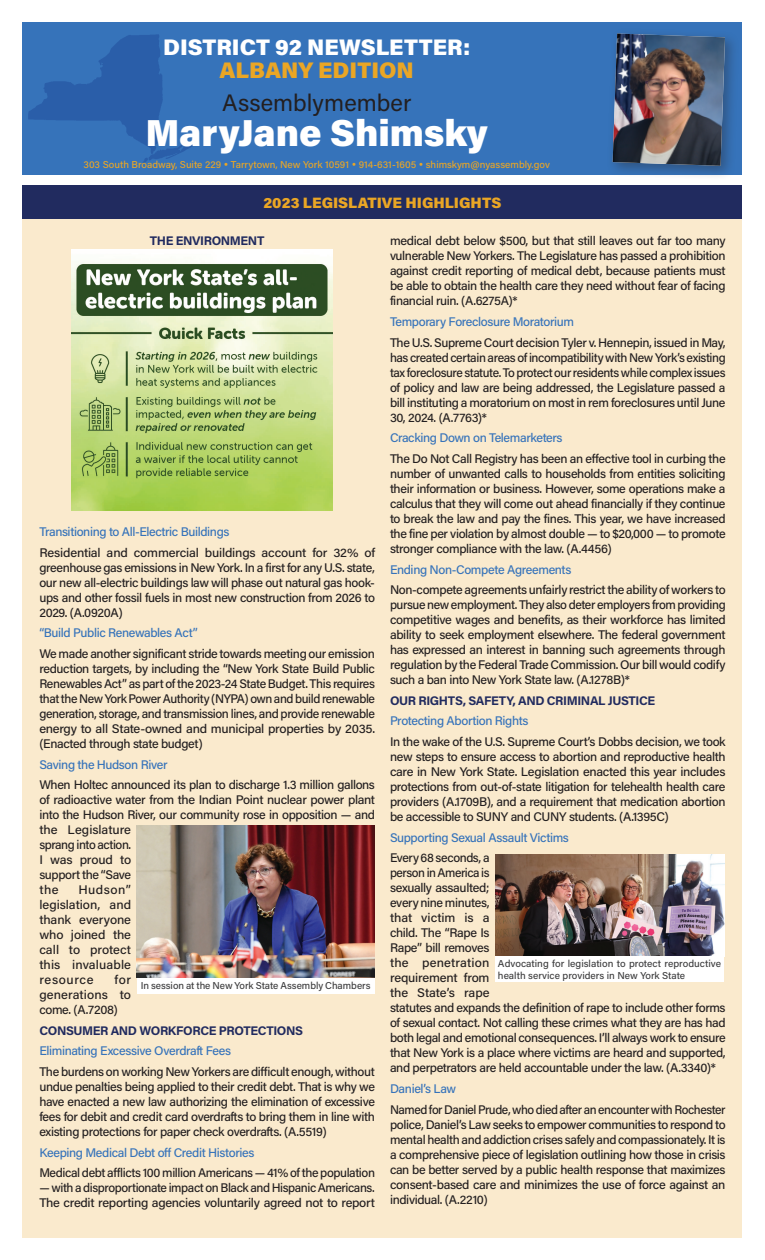
<style>
.page{position:relative;width:765px;height:1260px;background:#fff}
.page>*{position:absolute;margin:0;border:0;box-sizing:border-box;transform-origin:0 0}
.t1{font:900 37.5px "Acumin Pro";letter-spacing:-.005em;color:#fff}
.t2{font:23.75px "Acumin Pro";color:#231f20}
.t3{font:900 22.5px "Acumin Pro";color:#fff}
.t4{font:900 22.5px "Acumin Pro";color:#eaa625}
.Body_text{font:900 15px "Acumin Pro";color:#eaa625}
.Body_text-2{font:500 12.5px/15px "Acumin Pro";letter-spacing:-.03em;color:#231f20;text-align:justify}
.Body_text-3{font:500 12.5px "Acumin Pro";letter-spacing:-.03em;color:#3673ba}
.Body_text-4{font:700 12.5px "Acumin Pro";letter-spacing:-.03em;color:#212b5f}
.Body_text-5{font:500 10px/12.5px "Acumin Pro";color:#3e3e3f}
.t5{font:500 10px "Acumin Pro";color:#eaa625}
</style>
<div class="page">
<div style="left:22px;top:22px;width:720px;height:153px;background:#3673ba"></div>
<div style="left:607px;top:27px;width:133px;height:153px;background:#231f20;opacity:.35"></div>
<img style="left:613px;top:34px;width:112px;height:132px">
<div style="left:22px;top:219px;width:720px;height:1019px;background:#faeacd"></div>
<div style="left:22px;top:185px;width:720px;height:34px;background:#212b5f"></div>
<img style="left:137px;top:825px;width:238px;height:153px">
<div style="left:137px;top:978px;width:238px;height:15px;background:#fff"></div>
<img style="left:71px;top:250px;width:261px;height:260px">
<img style="left:495px;top:854px;width:229px;height:103px">
<div style="left:495px;top:957px;width:229px;height:25px;background:#fff"></div>
<p class="t3" style="left:163px;top:31px;width:309px">DISTRICT 92 NEWSLETTER:</p>
<p class="t4" style="left:220px;top:54px;width:196px">ALBANY EDITION</p>
<p class="t2" style="left:222px;top:87px;width:191px">Assemblymember</p>
<p class="t1" style="left:145px;top:107px;width:344px">MaryJane Shimsky</p>
<p class="t5" style="left:83px;top:158px;width:468px">303 South Broadway, Suite 229 • Tarrytown, New York 10591 • 914-631-1605 • shimskym@nyassembly.gov</p>
<p class="Body_text" style="left:263px;top:192px;width:240px">2023 LEGISLATIVE HIGHLIGHTS</p>
<p class="Body_text-4" style="left:150px;top:232px;width:116px">THE ENVIRONMENT</p>
<p class="Body_text-3" style="left:39px;top:523px;width:192px">Transitioning to All-Electric Buildings</p>
<p class="Body_text-2" style="left:39px;top:544px;width:337px">Residential and commercial buildings account for 32% of greenhouse gas emissions in New York. In a first for any U.S. state, our new all-electric buildings law will phase out natural gas hook&shy;ups and other fossil fuels in most new construction from 2026 to 2029. (A.0920A)</p>
<p class="Body_text-3" style="left:39px;top:624px;width:160px">“Build Public Renewables Act”</p>
<p class="Body_text-2" style="left:39px;top:646px;width:337px">We made another significant stride towards meeting our emission reduction targets, by including the “New York State Build Public Renewables Act” as part of the 2023-24 State Budget. This requires that the New York Power Authority (NYPA) own and build renewable generation, storage, and transmission lines, and provide renewable energy to all State-owned and municipal properties by 2035. (Enacted through state budget)</p>
<p class="Body_text-3" style="left:39px;top:756px;width:130px">Saving the Hudson River</p>
<p class="Body_text-2" style="left:39px;top:777px;width:337px;text-align:left">When Holtec announced its plan to discharge 1.3 million gallons of radioactive water from the Indian Point nuclear power plant into the Hudson River, our community rose in opposition — and the Legislature<br>sprang into action.<br>I was proud to<br>support the “Save<br>the</p>
<p class="Body_text-2" style="left:39px;top:882px;width:93px;text-indent:39px">Hudson” legislation, and thank everyone who joined the call to protect this invaluable resource</p>
<p class="Body_text-2" style="left:39px;top:972px;width:93px;text-indent:75px">for generations to come. (A.7208)</p>
<p class="Body_text-4" style="left:39px;top:1022px;width:265px">CONSUMER AND WORKFORCE PROTECTIONS</p>
<p class="Body_text-3" style="left:39px;top:1042px;width:193px">Eliminating Excessive Overdraft Fees</p>
<p class="Body_text-2" style="left:39px;top:1064px;width:337px">The burdens on working New Yorkers are difficult enough, without undue penalties being applied to their credit debt. That is why we have enacted a new law authorizing the elimination of excessive fees for debit and credit card overdrafts to bring them in line with existing protections for paper check overdrafts. (A.5519)</p>
<p class="Body_text-3" style="left:39px;top:1144px;width:217px">Keeping Medical Debt off Credit Histories</p>
<p class="Body_text-2" style="left:39px;top:1165px;width:337px">Medical debt afflicts 100 million Americans — 41% of the population</p>
<p class="Body_text-2" style="left:39px;top:1180px;width:337px">— with a disproportionate impact on Black and Hispanic Americans.<br>The credit reporting agencies voluntarily agreed not to report</p>
<p class="Body_text-5" style="left:141px;top:979px;width:231px">In session at the New York State Assembly Chambers</p>
<p class="Body_text-2" style="left:390px;top:233px;width:337px">medical debt below $500, but that still leaves out far too many vulnerable New Yorkers. The Legislature has passed a prohibition against credit reporting of medical debt, because patients must be able to obtain the health care they need without fear of facing financial ruin. (A.6275A)*</p>
<p class="Body_text-3" style="left:390px;top:313px;width:186px">Temporary Foreclosure Moratorium</p>
<p class="Body_text-2" style="left:390px;top:334px;width:337px">The U.S. Supreme Court decision Tyler v. Hennepin, issued in May, has created certain areas of incompatibility with New York’s existing tax foreclosure statute. To protect our residents while complex issues of policy and law are being addressed, the Legislature passed a bill instituting a moratorium on most in rem foreclosures until June 30, 2024. (A.7763)*</p>
<p class="Body_text-3" style="left:390px;top:429px;width:174px">Cracking Down on Telemarketers</p>
<p class="Body_text-2" style="left:390px;top:451px;width:337px">The Do Not Call Registry has been an effective tool in curbing the number of unwanted calls to households from entities soliciting their information or business. However, some operations make a calculus that they will come out ahead financially if they continue to break the law and pay the fines. This year, we have increased the fine per violation by almost double — to $20,000 — to promote stronger compliance with the law. (A.4456)</p>
<p class="Body_text-3" style="left:390px;top:561px;width:183px">Ending Non-Compete Agreements</p>
<p class="Body_text-2" style="left:390px;top:582px;width:337px">Non-compete agreements unfairly restrict the ability of workers to pursue new employment. They also deter employers from providing competitive wages and benefits, as their workforce has limited ability to seek employment elsewhere. The federal government has expressed an interest in banning such agreements through regulation by the Federal Trade Commission. Our bill would codify such a ban into New York State law. (A.1278B)*</p>
<p class="Body_text-4" style="left:390px;top:692px;width:267px">OUR RIGHTS, SAFETY, AND CRIMINAL JUSTICE</p>
<p class="Body_text-3" style="left:390px;top:712px;width:140px">Protecting Abortion Rights</p>
<p class="Body_text-2" style="left:390px;top:734px;width:337px">In the wake of the U.S. Supreme Court’s Dobbs decision, we took new steps to ensure access to abortion and reproductive health care in New York State. Legislation enacted this year includes protections from out-of-state litigation for telehealth health care providers (A.1709B), and a requirement that medication abortion be accessible to SUNY and CUNY students. (A.1395C)</p>
<p class="Body_text-3" style="left:390px;top:829px;width:180px">Supporting Sexual Assault Victims</p>
<p class="Body_text-2" style="left:390px;top:850px;width:337px;text-align:left">Every 68 seconds, a<br>person in America is<br>sexually assaulted;<br>every nine minutes,<br>that victim is a<br>child. The “Rape Is<br>Rape” bill removes<br>the penetration<br>requirement from<br>the State’s rape<br>statutes and expands the definition of rape to include other forms of sexual contact. Not calling these crimes what they are has had both legal and emotional consequences. I’ll always work to ensure that New York is a place where victims are heard and supported, and perpetrators are held accountable under the law. (A.3340)*</p>
<p class="Body_text-3" style="left:390px;top:1080px;width:68px">Daniel’s Law</p>
<p class="Body_text-2" style="left:390px;top:1101px;width:337px">Named for Daniel Prude, who died after an encounter with Rochester police, Daniel’s Law seeks to empower communities to respond to mental health and addiction crises safely and compassionately. It is a comprehensive piece of legislation outlining how those in crisis can be better served by a public health response that maximizes consent-based care and minimizes the use of force against an individual. (A.2210)</p>
<p class="Body_text-5" style="left:498px;top:957px;width:225px">Advocating for legislation to protect reproductive health service providers in New York State</p>
</div>
